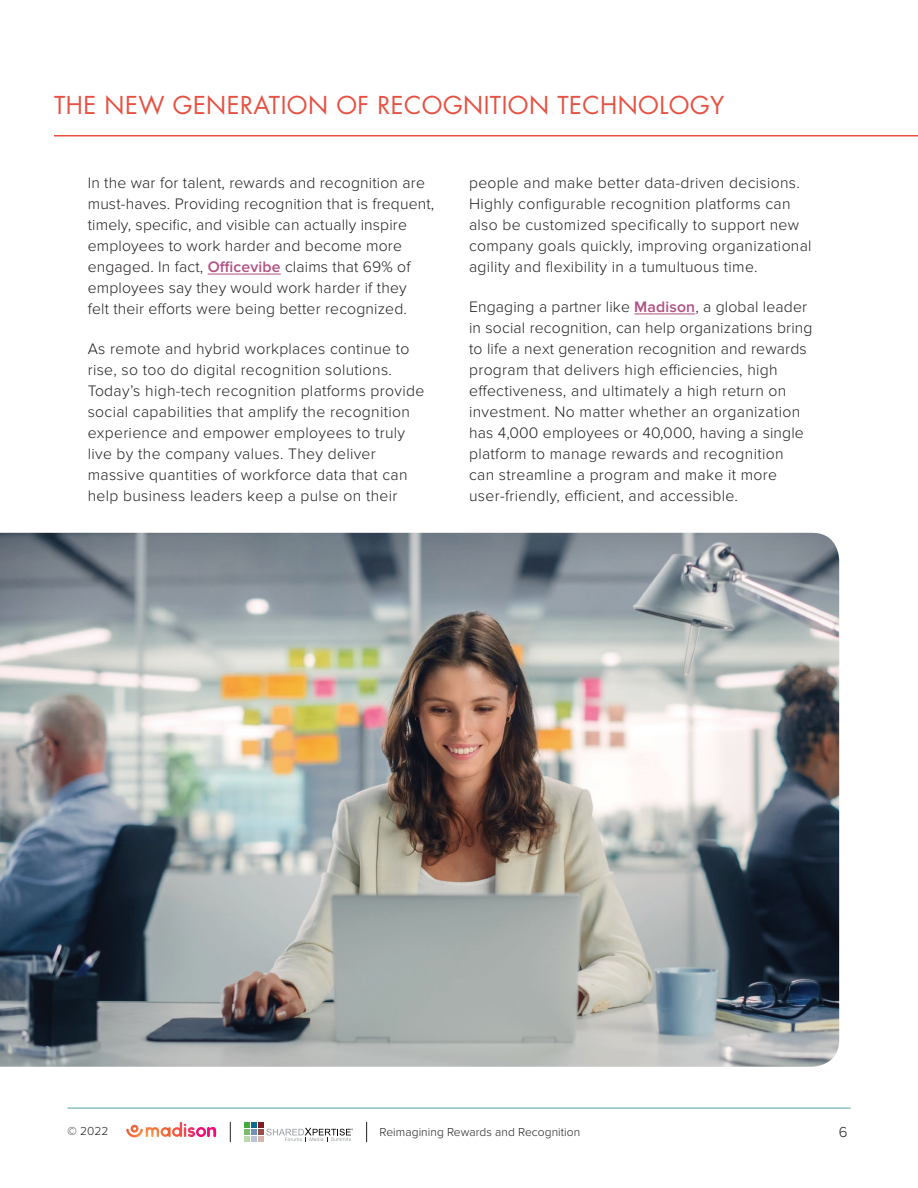
<style>
.page{position:relative;width:918px;height:1188px;background:#fff}
.page>*{position:absolute;margin:0;border:0;box-sizing:border-box;transform-origin:0 0}
.t1{font:24px "Futura Std";letter-spacing:.02em;color:#e65142}
.t2{font:300 15.75px/21px "Proxima Nova";letter-spacing:.02em;color:#231f20}
.t3{font:300 15px "Proxima Nova";color:#231f20}
.t4{font:300 12px "Proxima Nova";letter-spacing:.005em;color:#231f20}
.s1{font-weight:600;color:#b04f82}
</style>
<div class="page">
<hr style="left:68px;top:1108px;width:782px;height:1px;background:#549fa2">
<svg style="left:245px;top:1123px;width:108px;height:18px"></svg>
<svg style="left:126px;top:1122px;width:90px;height:15px"></svg>
<svg style="left:230px;top:1122px;width:1px;height:20px"></svg>
<svg style="left:366px;top:1122px;width:1px;height:20px"></svg>
<hr style="left:208px;top:274px;width:73px;height:1px;background:#b04f82">
<hr style="left:634px;top:314px;width:61px;height:1px;background:#b04f82">
<hr style="left:54px;top:135px;width:864px;height:1px;background:#e65142">
<img style="left:0;top:533px;width:839px;height:534px">
<h1 class="t1" style="left:54px;top:90px;width:672px">THE NEW GENERATION OF RECOGNITION TECHNOLOGY</h1>
<p class="t2" style="left:88px;top:172px;width:348px">In the war for talent, rewards and recognition are must-haves. Providing recognition that is frequent, timely, specific, and visible can actually inspire employees to work harder and become more engaged. In fact, <span class="s1">Officevibe</span> claims that 69% of employees say they would work harder if they<br>felt their efforts were being better recognized.</p>
<p class="t2" style="left:88px;top:338px;width:338px">As remote and hybrid workplaces continue to rise, so too do digital recognition solutions.<br>Today’s high-tech recognition platforms provide social capabilities that amplify the recognition experience and empower employees to truly live by the company values. They deliver massive quantities of workforce data that can help business leaders keep a pulse on their</p>
<p class="t2" style="left:469px;top:172px;width:344px">people and make better data-driven decisions.<br>Highly configurable recognition platforms can also be customized specifically to support new company goals quickly, improving organizational agility and flexibility in a tumultuous time.</p>
<p class="t2" style="left:469px;top:296px;width:345px">Engaging a partner like <span class="s1">Madison</span>, a global leader in social recognition, can help organizations bring to life a next generation recognition and rewards program that delivers high efficiencies, high effectiveness, and ultimately a high return on investment. No matter whether an organization has 4,000 employees or 40,000, having a single platform to manage rewards and recognition<br>can streamline a program and make it more user-friendly, efficient, and accessible.</p>
<p class="t4" style="left:68px;top:1124px;width:42px">© 2022</p>
<p class="t4" style="left:380px;top:1125px;width:202px">Reimagining Rewards and Recognition</p>
<p class="t3" style="left:839px;top:1124px;width:10px">6</p>
</div>
